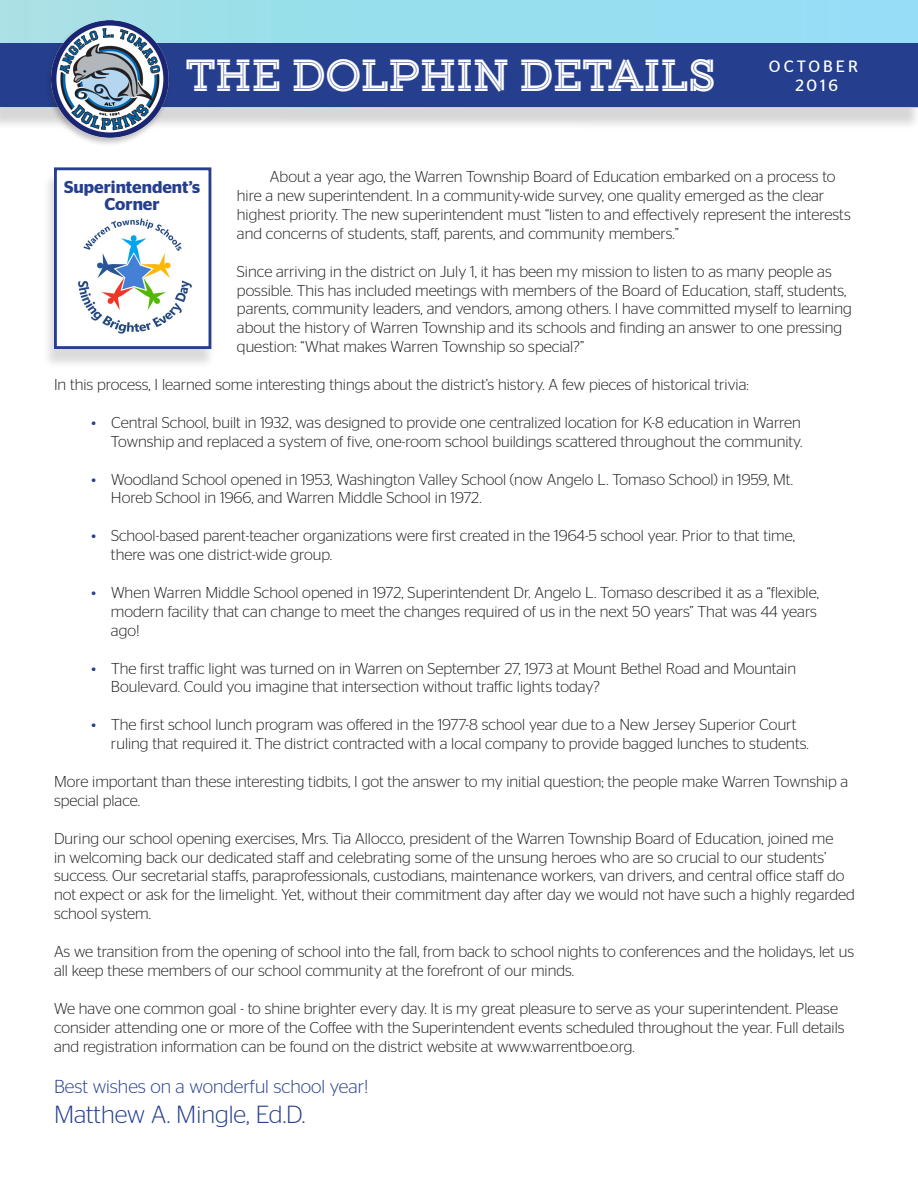
<style>
.page{position:relative;width:918px;height:1188px;background:#fff}
.page>*{position:absolute;margin:0;border:0;box-sizing:border-box;transform-origin:0 0}
.t1{font:40.35px "Gist Upright Extrabold Demo";letter-spacing:.02em;color:#fff}
.t2{font:300 24.75px "Stag Sans";color:#253f8e}
.t3{font:300 18.75px "Stag Sans";color:#253f8e}
.t4{font:600 17.1px "Stag Sans";color:#253f8e}
.t5{font:16.35px "Stag Sans";letter-spacing:.185em;color:#fff}
.t6{font:300 15.75px/18.9px "Stag Sans";color:#231f20}
.s1{color:#253f8e}
</style>
<div class="page">
<div style="left:0;top:6px;width:918px;height:125px;background:#231f20;opacity:.44"></div>
<div style="left:0;top:0;width:918px;height:108px;background:linear-gradient(to right,#a3e1e4,#92ddf7)"></div>
<div style="left:0;top:43px;width:918px;height:64px;background:#253f8e"></div>
<div style="left:44px;top:20px;width:128px;height:127px;background:#231f20;opacity:.29"></div>
<img style="left:51px;top:21px;width:117px;height:117px">
<div style="left:42px;top:172px;width:173px;height:197px;background:#231f20;opacity:.16"></div>
<div style="left:54px;top:167px;width:157px;height:182px;background:#fff;border:3px solid #253f8e"></div>
<img style="left:78px;top:218px;width:114px;height:116px">
<p class="t1" style="left:186px;top:46px;width:531px">THE DOLPHIN DETAILS</p>
<p class="t5" style="left:769px;top:57px;width:91px">OCTOBER</p>
<p class="t5" style="left:795px;top:76px;width:44px">2016</p>
<p class="t6" style="left:237px;top:167px;width:600px;text-indent:33px">About a year ago, the Warren Township Board of Education embarked on a process to hire a new superintendent. In a community-wide survey, one quality emerged as the clear</p>
<p class="t6" style="left:237px;top:205px;width:615px">highest priority. The new superintendent must “listen to and effectively represent the interests and concerns of students, staff, parents, and community members.”</p>
<p class="t6" style="left:237px;top:262px;width:616px">Since arriving in the district on July 1, it has been my mission to listen to as many people as possible. This has included meetings with members of the Board of Education, staff, students, parents, community leaders, and vendors, among others. I have committed myself to learning about the history of Warren Township and its schools and finding an answer to one pressing question: “What makes Warren Township so special?”</p>
<p class="t6" style="left:54px;top:375px;width:696px">In this process, I learned some interesting things about the district’s history. A few pieces of historical trivia:</p>
<p class="t6" style="left:92px;top:413px;width:711px"><span class="s1">•</span> Central School, built in 1932, was designed to provide one centralized location for K-8 education in Warren</p>
<p class="t6" style="left:111px;top:432px;width:693px">Township and replaced a system of five, one-room school buildings scattered throughout the community.</p>
<p class="t6" style="left:92px;top:469px;width:703px"><span class="s1">•</span> Woodland School opened in 1953, Washington Valley School (now Angelo L. Tomaso School) in 1959, Mt.</p>
<p class="t6" style="left:111px;top:488px;width:372px">Horeb School in 1966, and Warren Middle School in 1972.</p>
<p class="t6" style="left:92px;top:526px;width:705px"><span class="s1">•</span> School-based parent-teacher organizations were first created in the 1964-5 school year. Prior to that time,</p>
<p class="t6" style="left:111px;top:545px;width:223px">there was one district-wide group.</p>
<p class="t6" style="left:92px;top:583px;width:729px"><span class="s1">•</span> When Warren Middle School opened in 1972, Superintendent Dr. Angelo L. Tomaso described it as a “flexible,</p>
<p class="t6" style="left:111px;top:602px;width:708px">modern facility that can change to meet the changes required of us in the next 50 years” That was 44 years</p>
<p class="t6" style="left:111px;top:621px;width:30px">ago!</p>
<p class="t6" style="left:92px;top:658px;width:706px"><span class="s1">•</span> The first traffic light was turned on in Warren on September 27, 1973 at Mount Bethel Road and Mountain</p>
<p class="t6" style="left:111px;top:677px;width:490px">Boulevard. Could you imagine that intersection without traffic lights today?</p>
<p class="t6" style="left:92px;top:715px;width:707px"><span class="s1">•</span> The first school lunch program was offered in the 1977-8 school year due to a New Jersey Superior Court</p>
<p class="t6" style="left:111px;top:734px;width:699px">ruling that required it. The district contracted with a local company to provide bagged lunches to students.</p>
<p class="t6" style="left:54px;top:772px;width:796px">More important than these interesting tidbits, I got the answer to my initial question; the people make Warren Township a special place.</p>
<p class="t6" style="left:54px;top:829px;width:803px">During our school opening exercises, Mrs. Tia Allocco, president of the Warren Township Board of Education, joined me<br>in welcoming back our dedicated staff and celebrating some of the unsung heroes who are so crucial to our students’ success. Our secretarial staffs, paraprofessionals, custodians, maintenance workers, van drivers, and central office staff do not expect or ask for the limelight. Yet, without their commitment day after day we would not have such a highly regarded school system.</p>
<p class="t6" style="left:54px;top:942px;width:802px">As we transition from the opening of school into the fall, from back to school nights to conferences and the holidays, let us all keep these members of our school community at the forefront of our minds.</p>
<p class="t6" style="left:54px;top:999px;width:792px">We have one common goal - to shine brighter every day. It is my great pleasure to serve as your superintendent. Please consider attending one or more of the Coffee with the Superintendent events scheduled throughout the year. Full details and registration information can be found on the district website at www.warrentboe.org.</p>
<p class="t3" style="left:54px;top:1076px;width:316px">Best wishes on a wonderful school year!</p>
<p class="t2" style="left:54px;top:1100px;width:253px">Matthew A. Mingle, Ed.D.</p>
<p class="t4" style="left:64px;top:177px;width:138px">Superintendent’s</p>
<p class="t4" style="left:104px;top:194px;width:57px">Corner</p>
</div>
